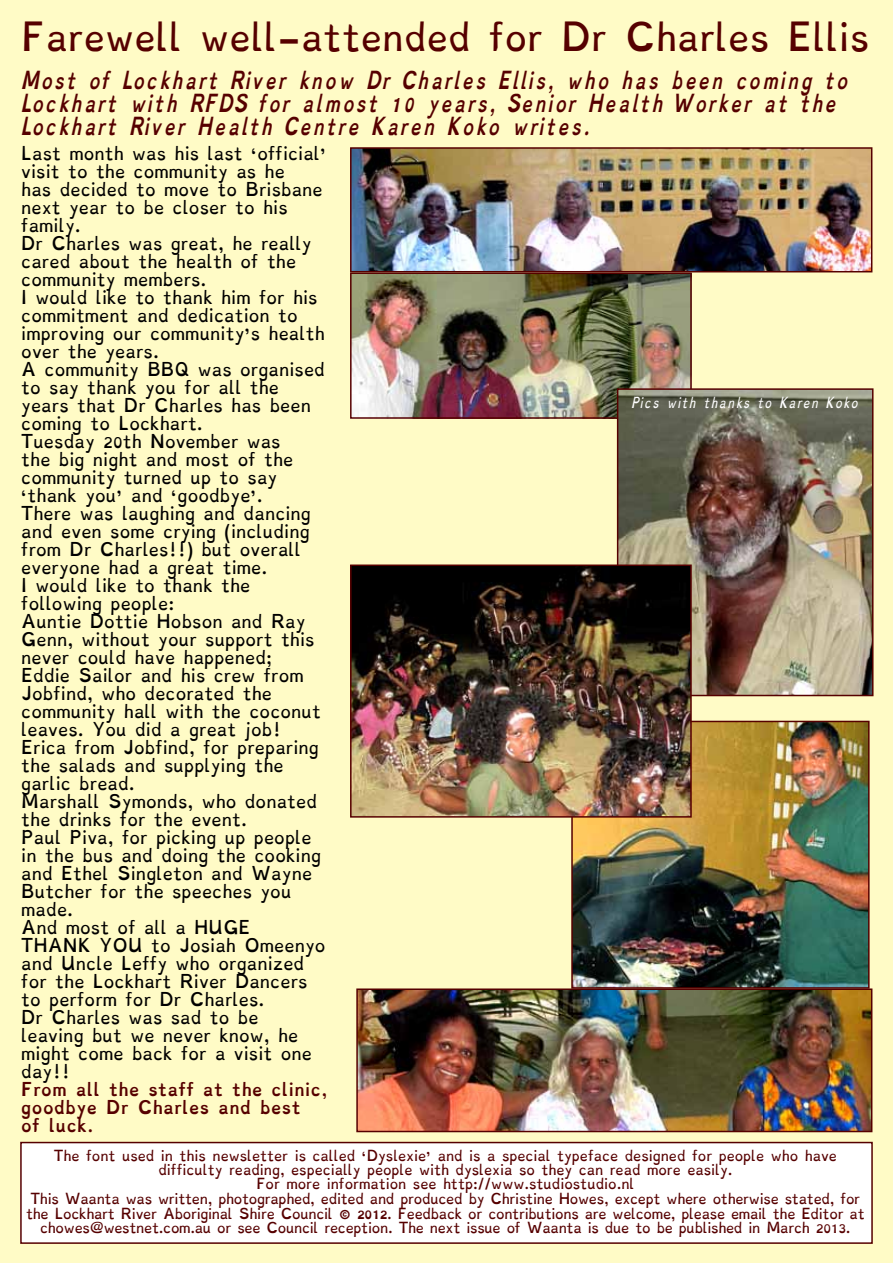
<style>
.page{position:relative;width:893px;height:1263px;background:#fffbc6}
.page>*{position:absolute;margin:0;border:0;box-sizing:border-box;transform-origin:0 0}
.t1{font:31.5px "Dyslexie";color:#560000}
.t2{font:italic 700 19.5px/23.4px "Dyslexie";color:#560000}
.t3{font:15px/18px "Dyslexie";color:#000}
.t4{font:700 15px/18px "Dyslexie";letter-spacing:.03em;color:#560000}
.t5{font:12px/14.5px "Dyslexie";letter-spacing:-.03em;color:#560000;text-align:center}
.t6{font:italic 12px "Dyslexie";color:#fff}
.s1{font-weight:700;font-size:15px}
.s2{font-weight:700}
</style>
<div class="page">
<div style="left:21px;top:1142px;width:851px;height:101px;background:#fff"></div>
<div style="left:20px;top:1142px;width:853px;height:102px;border:2px solid #560000"></div>
<img style="left:353px;top:275px;width:336px;height:141px">
<div style="left:350px;top:272px;width:342px;height:147px;border:2px solid #560000"></div>
<img style="left:620px;top:391px;width:250px;height:302px">
<div style="left:617px;top:388px;width:256px;height:308px;border:2px solid #560000"></div>
<img style="left:574px;top:724px;width:293px;height:262px">
<div style="left:571px;top:721px;width:299px;height:268px;border:2px solid #560000"></div>
<img style="left:353px;top:150px;width:516px;height:119px">
<div style="left:350px;top:147px;width:522px;height:125px;border:2px solid #560000"></div>
<img style="left:353px;top:567px;width:336px;height:248px">
<div style="left:350px;top:564px;width:342px;height:254px;border:2px solid #560000"></div>
<img style="left:359px;top:991px;width:510px;height:138px">
<div style="left:356px;top:988px;width:516px;height:144px;border:2px solid #560000"></div>
<h1 class="t1" style="left:21px;top:21px;width:850px">Farewell well-attended for Dr Charles Ellis</h1>
<h2 class="t2" style="left:21px;top:71px;width:830px">Most of Lockhart River know Dr Charles Ellis, who has been coming to<br>Lockhart with RFDS for almost 10 years, Senior Health Worker at the<br>Lockhart River Health Centre Karen Koko writes.</h2>
<p class="t3" style="left:21px;top:146px;width:307px">Last month was his last ‘official’ visit to the community as he<br>has decided to move to Brisbane next year to be closer to his family.<br>Dr Charles was great, he really cared about the health of the community members.<br>I would like to thank him for his commitment and dedication to improving our community’s health over the years.<br>A community BBQ was organised to say thank you for all the years that Dr Charles has been coming to Lockhart.<br>Tuesday 20th November was<br>the big night and most of the community turned up to say ‘thank you’ and ‘goodbye’.<br>There was laughing and dancing and even some crying (including from Dr Charles!!) but overall everyone had a great time.<br>I would like to thank the following people:<br>Auntie Dottie Hobson and Ray<br>Genn, without your support this never could have happened;<br>Eddie Sailor and his crew from<br>Jobfind, who decorated the community hall with the coconut leaves. You did a great job!<br>Erica from Jobfind, for preparing the salads and supplying the garlic bread.<br>Marshall Symonds, who donated the drinks for the event.<br>Paul Piva, for picking up people in the bus and doing the cooking and Ethel Singleton and Wayne<br>Butcher for the speeches you made.<br>And most of all a HUGE<br>THANK YOU to Josiah Omeenyo and Uncle Leffy who organized for the Lockhart River Dancers to perform for Dr Charles.<br>Dr Charles was sad to be<br>leaving but we never know, he might come back for a visit one day!!</p>
<p class="t4" style="left:21px;top:1082px;width:308px">From all the staff at the clinic, goodbye Dr Charles and best<br>of luck.</p>
<p class="t5" style="left:26px;top:1149px;width:840px">The font used in this newsletter is called ‘Dyslexie’ and is a special typeface designed for people who have difficulty reading, especially people with dyslexia so they can read more easily.<br>For more information see http://www.studiostudio.nl<br>This Waanta was written, photographed, edited and produced by Christine Howes, except where otherwise stated, for the Lockhart River Aboriginal Shire Council <span class="s1">©</span> <span class="s2">2012</span>. Feedback or contributions are welcome, please email the Editor at chowes@westnet.com.au or see Council reception. The next issue of Waanta is due to be published in March 2013.</p>
<p class="t6" style="left:631px;top:397px;width:229px">Pics with thanks to Karen Koko</p>
</div>
